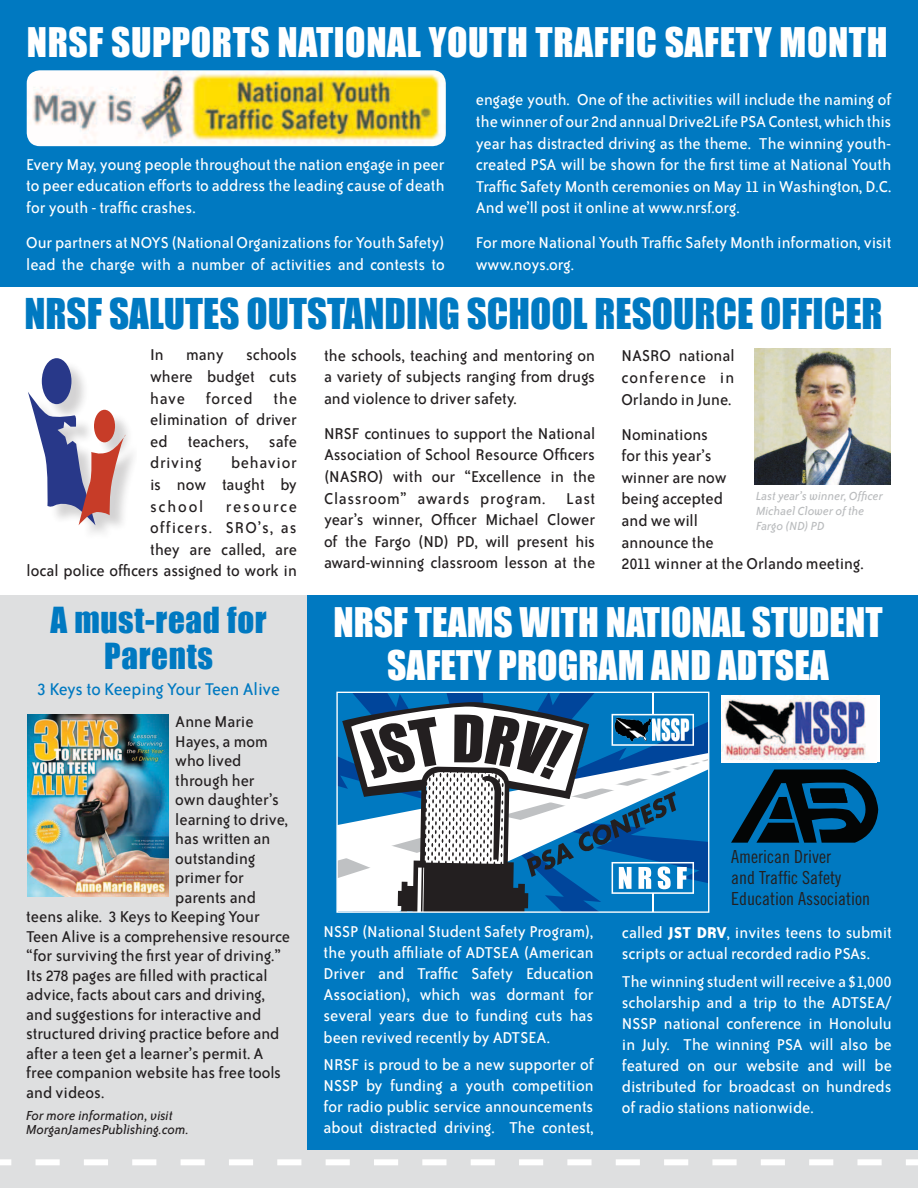
<style>
.page{position:relative;width:918px;height:1188px;background:#fff}
.page>*{position:absolute;margin:0;border:0;box-sizing:border-box;transform-origin:0 0}
.t1{font:39px "Impact";color:#0079c1}
.t2{font:37.5px "Impact";color:#fff}
.t3{font:33px/36px "Impact";letter-spacing:.02em;color:#0079c1;text-align:center}
.t4{font:19.5px "Bailey Sans ITC";color:#0079c1}
.t5{font:18px/21px "Bailey Sans ITC";color:#fff;text-align:justify}
.t6{font:18px/21.6px "Bailey Sans ITC";color:#231f20;text-align:justify}
.t7{font:18px/21px "Trade Gothic Cond Eighteen";color:#231f20}
.t8{font:italic 15px/13.5px "Bailey Sans ITC";color:#231f20}
.t9{font:italic 13.5px/15px "Bailey Sans ITC";color:#babcbe}
.s1{font-weight:700}
</style>
<div class="page">
<div style="left:0;top:0;width:918px;height:286px;background:#0079c1"></div>
<div style="left:307px;top:595px;width:611px;height:566px;background:#0079c1"></div>
<div style="left:0;top:1150px;width:918px;height:38px;background:#dedfe0"></div>
<svg style="left:0;top:1159px;width:918px;height:6px"></svg>
<svg style="left:353px;top:694px;width:241px;height:8px"></svg>
<hr style="left:652px;top:692px;width:2px;height:23px;background:#fff">
<svg style="left:341px;top:705px;width:366px;height:206px"></svg>
<div style="left:336px;top:692px;width:373px;height:221px;border:1px solid #fff"></div>
<div style="left:721px;top:696px;width:159px;height:66px;background:#fff"></div>
<img style="left:721px;top:696px;width:145px;height:64px">
<svg style="left:731px;top:770px;width:147px;height:73px"></svg>
<img style="left:27px;top:70px;width:419px;height:76px">
<div style="left:30px;top:360px;width:107px;height:181px;background:#231f20;opacity:.2"></div>
<div style="left:42px;top:358px;width:29px;height:46px;background:#283889;border-radius:50%"></div>
<svg style="left:28px;top:392px;width:98px;height:133px"></svg>
<img style="left:755px;top:348px;width:136px;height:137px">
<div style="left:0;top:595px;width:307px;height:562px;background:#dedfe0"></div>
<img style="left:28px;top:714px;width:141px;height:183px">
<h2 class="t2" style="left:27px;top:13px;width:185px">NRSF SUPPORTS</h2>
<h2 class="t2" style="left:278px;top:13px;width:88px">NATIONAL</h2>
<h2 class="t2" style="left:429px;top:13px;width:21px">YOUTH</h2>
<h2 class="t2" style="left:536px;top:13px;width:37px">TRAFF</h2>
<h2 class="t2" style="left:625px;top:13px;width:78px">IC SAFET</h2>
<h2 class="t2" style="left:754px;top:13px;width:74px">Y MONTH</h2>
<p class="t5" style="left:476px;top:89px;width:417px;line-height:21.6px">engage youth. One of the activities will include the naming of the winner of our 2nd annual Drive2Life PSA Contest, which this year has distracted driving as the theme. The winning youth&shy;created PSA will be shown for the first time at National Youth Traffic Safety Month ceremonies on May 11 in Washington, D.C.<br>And we’ll post it online at www.nrsf.org.</p>
<p class="t5" style="left:476px;top:233px;width:417px;line-height:21.6px">For more National Youth Traffic Safety Month information, visit www.noys.org.</p>
<p class="t5" style="left:26px;top:154px;width:420px;line-height:21.6px">Every May, young people throughout the nation engage in peer to peer education efforts to address the leading cause of death for youth - traffic crashes.</p>
<p class="t5" style="left:26px;top:232px;width:420px;line-height:21.6px">Our partners at NOYS (National Organizations for Youth Safety) lead the charge with a number of activities and contests to</p>
<h1 class="t1" style="left:24px;top:283px;width:125px">NRSF SALUTES</h1>
<h1 class="t1" style="left:246px;top:283px;width:42px">OUTSTAND</h1>
<h1 class="t1" style="left:406px;top:283px;width:102px">ING SCHOOL</h1>
<h1 class="t1" style="left:595px;top:283px;width:42px">RESOURCE</h1>
<h1 class="t1" style="left:760px;top:283px;width:84px">OFFICER</h1>
<p class="t6" style="left:150px;top:344px;width:148px">In many schools where budget cuts have forced the elimination of driver ed teachers, safe driving</p>
<p class="t6" style="left:27px;top:452px;width:272px;text-align:right">behavior<br>is now taught by<br>school resource<br>officers. SRO’s, as<br>they are called, are<br>local police officers assigned to work in</p>
<h3 class="t3" style="left:50px;top:601px;width:218px">A MUST-READ FOR<br>PARENTS</h3>
<p class="t4" style="left:37px;top:679px;width:244px">3 Keys to Keeping Your Teen Alive</p>
<p class="t6" style="left:175px;top:711px;width:80px">Anne Marie</p>
<p class="t6" style="left:175px;top:731px;width:94px">Hayes, a mom</p>
<p class="t6" style="left:175px;top:750px;width:68px">who lived</p>
<p class="t6" style="left:175px;top:770px;width:81px">through her</p>
<p class="t6" style="left:175px;top:789px;width:105px">own daughter’s</p>
<p class="t6" style="left:175px;top:809px;width:114px">learning to drive,</p>
<p class="t6" style="left:175px;top:828px;width:97px">has written an</p>
<p class="t6" style="left:175px;top:848px;width:81px">outstanding</p>
<p class="t6" style="left:175px;top:867px;width:70px">primer for</p>
<p class="t6" style="left:175px;top:887px;width:82px">parents and</p>
<p class="t6" style="left:26px;top:906px;width:235px">teens alike. 3 Keys to Keeping Your</p>
<p class="t6" style="left:26px;top:926px;width:265px">Teen Alive is a comprehensive resource</p>
<p class="t6" style="left:26px;top:945px;width:256px">“for surviving the first year of driving.”</p>
<p class="t6" style="left:26px;top:965px;width:243px">Its 278 pages are filled with practical</p>
<p class="t6" style="left:26px;top:984px;width:240px">advice, facts about cars and driving,</p>
<p class="t6" style="left:26px;top:1004px;width:236px">and suggestions for interactive and</p>
<p class="t6" style="left:26px;top:1023px;width:255px">structured driving practice before and</p>
<p class="t6" style="left:26px;top:1043px;width:239px">after a teen get a learner’s permit. A</p>
<p class="t6" style="left:26px;top:1062px;width:256px">free companion website has free tools</p>
<p class="t6" style="left:26px;top:1082px;width:80px">and videos.</p>
<p class="t8" style="left:26px;top:1109px;width:164px">For more information, visit<br>MorganJamesPublishing.com.</p>
<p class="t6" style="left:324px;top:345px;width:273px">the schools, teaching and mentoring on a variety of subjects ranging from drugs and violence to driver safety.</p>
<p class="t6" style="left:324px;top:423px;width:273px">NRSF continues to support the National Association of School Resource Officers (NASRO) with our “Excellence in the Classroom” awards program. Last year’s winner, Officer Michael Clower of the Fargo (ND) PD, will present his award-winning classroom lesson at the</p>
<p class="t6" style="left:622px;top:345px;width:114px">NASRO national conference in Orlando in June.</p>
<p class="t6" style="left:622px;top:424px;width:244px;text-align:left">Nominations<br>for this year’s<br>winner are now<br>being accepted<br>and we will<br>announce the<br>2011 winner at the Orlando meeting.</p>
<p class="t9" style="left:756px;top:488px;width:129px">Last year’s winner, Officer<br>Michael Clower of the<br>Fargo (ND) PD</p>
<h2 class="t2" style="left:333px;top:593px;width:120px">NRSF TEAMS</h2>
<h2 class="t2" style="left:520px;top:593px;width:171px">WITH NATIONAL</h2>
<h2 class="t2" style="left:752px;top:593px;width:39px">STUDENT</h2>
<h2 class="t2" style="left:387px;top:636px;width:37px">SAFET</h2>
<h2 class="t2" style="left:474px;top:636px;width:127px">Y PROGRAM</h2>
<h2 class="t2" style="left:651px;top:636px;width:21px">AND</h2>
<h2 class="t2" style="left:718px;top:636px;width:113px">ADTSEA</h2>
<p class="t5" style="left:324px;top:922px;width:271px">NSSP (National Student Safety Program), the youth affiliate of ADTSEA (American Driver and Traffic Safety Education Association), which was dormant for several years due to funding cuts has been revived recently by ADTSEA.</p>
<p class="t5" style="left:324px;top:1055px;width:272px">NRSF is proud to be a new supporter of NSSP by funding a youth competition for radio public service announcements about distracted driving. The contest,</p>
<p class="t7" style="left:731px;top:846px;width:140px">American Driver<br>and Traffic Safety<br>Education Association</p>
<p class="t5" style="left:622px;top:923px;width:271px">called <span class="s1">JST DRV</span>, invites teens to submit scripts or actual recorded radio PSAs.</p>
<p class="t5" style="left:622px;top:971px;width:272px">The winning student will receive a $1,000 scholarship and a trip to the ADTSEA/ NSSP national conference in Honolulu in July. The winning PSA will also be featured on our website and will be distributed for broadcast on hundreds of radio stations nationwide.</p>
</div>
